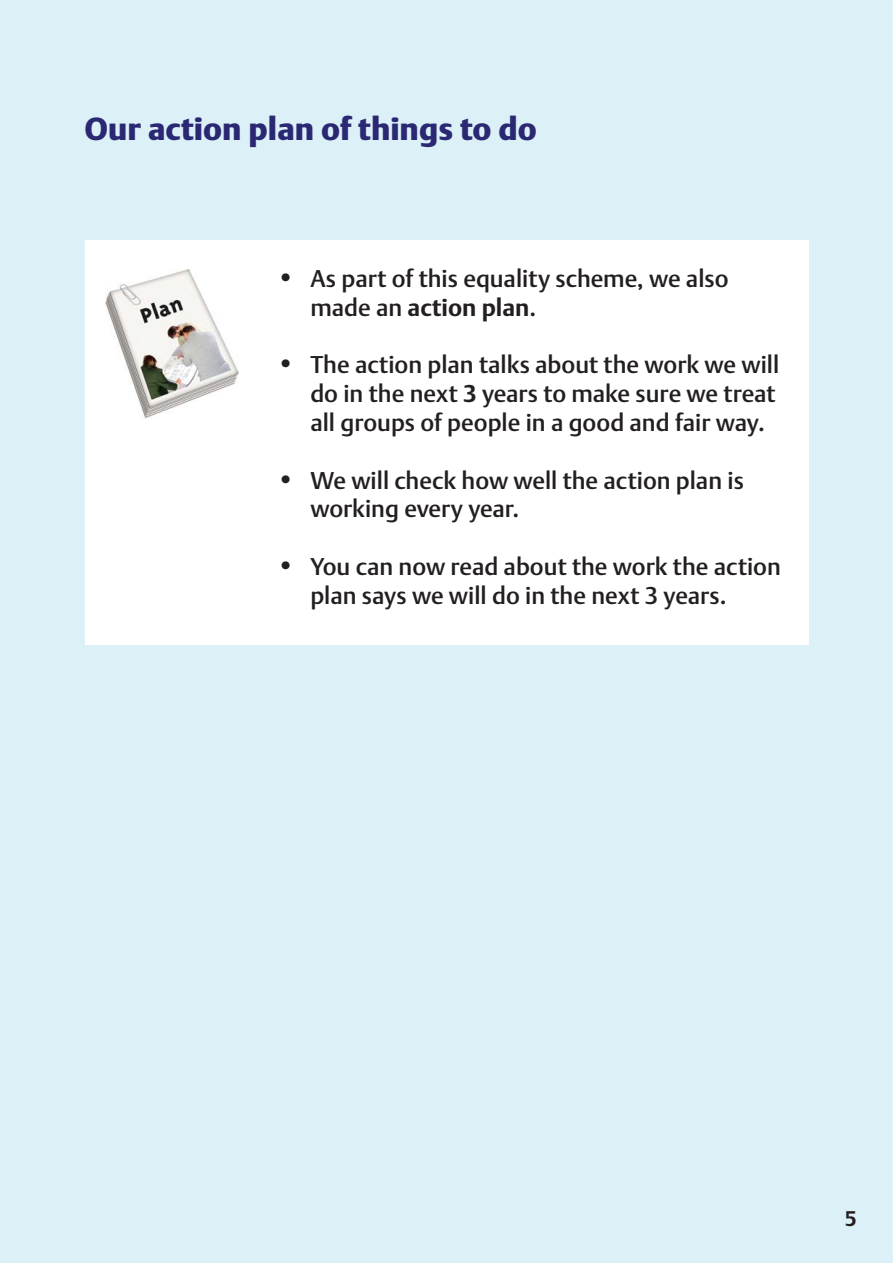
<style>
.page{position:relative;width:893px;height:1263px;background:#fff}
.page>*{position:absolute;margin:0;border:0;box-sizing:border-box;transform-origin:0 0}
.t1{font:31.5px "DTL Argo T Black";color:#2b2873}
.t2{font:24px/28.8px "DTL Argo T Medium";color:#231f20}
.t3{font:700 21px "DTL Argo T";color:#231f20}
.s1{font-size:27px}
.s2{font-family:"DTL Argo T";font-weight:700}
</style>
<div class="page">
<div style="left:0;top:0;width:892px;height:1263px;background:#dbf1f7"></div>
<div style="left:85px;top:240px;width:723px;height:404px;background:#fff"></div>
<img style="left:105px;top:269px;width:134px;height:149px">
<h1 class="t1" style="left:85px;top:115px;width:453px">Our action plan of things to do</h1>
<p class="t2" style="left:310px;top:266px;width:420px;text-indent:-34px"><span class="s1">•</span> As part of this equality scheme, we also made an <span class="s2">action plan</span>.</p>
<p class="t2" style="left:310px;top:352px;width:470px;text-indent:-34px"><span class="s1">•</span> The action plan talks about the work we will do in the next <span class="s2">3</span> years to make sure we treat all groups of people in a good and fair way.</p>
<p class="t2" style="left:310px;top:468px;width:435px;text-indent:-34px"><span class="s1">•</span> We will check how well the action plan is working every year.</p>
<p class="t2" style="left:310px;top:554px;width:472px;text-indent:-34px"><span class="s1">•</span> You can now read about the work the action plan says we will do in the next 3 years.</p>
<p class="t3" style="left:844px;top:1210px;width:13px">5</p>
</div>
